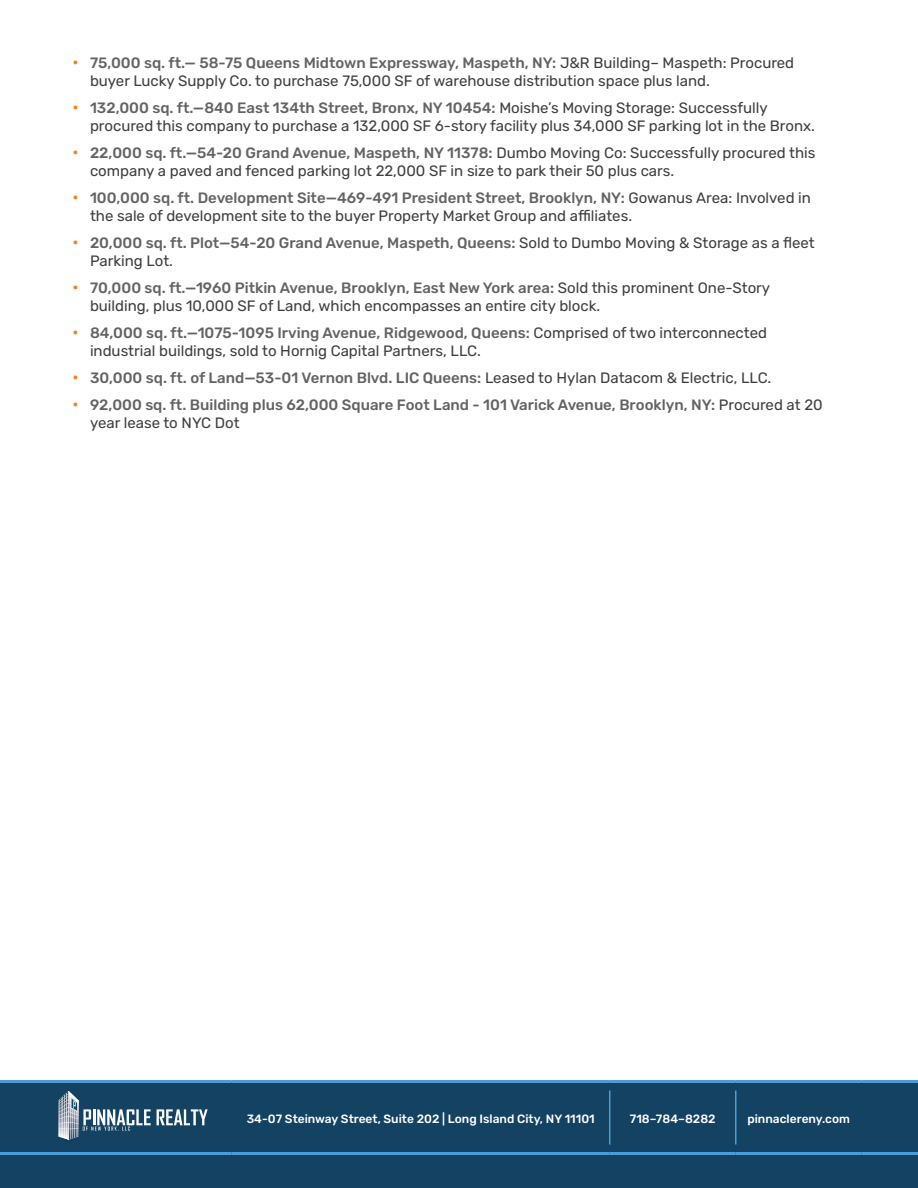
<style>
.page{position:relative;width:918px;height:1188px;background:#fff}
.page>*{position:absolute;margin:0;border:0;box-sizing:border-box;transform-origin:0 0}
.t1{font:15px/18px "Rubik";color:#3e3e3f}
.t2{font:500 15px/18px "Rubik";color:#636366}
.t3{font:500 12px "Rubik";color:#fff}
.s1{font-size:18px;color:#f58220}
.s2{font-weight:500;color:#636366}
.s3{font-weight:400;font-size:18px;color:#f58220}
.s4{font-weight:400;color:#3e3e3f}
</style>
<div class="page">
<div style="left:0;top:1083px;width:918px;height:105px;background:#134262"></div>
<hr style="left:0;top:1080px;width:232px;height:3px;background:#4c9dd6">
<hr style="left:232px;top:1080px;width:378px;height:3px;background:#4c9dd6">
<hr style="left:610px;top:1080px;width:126px;height:3px;background:#4c9dd6">
<hr style="left:736px;top:1080px;width:126px;height:3px;background:#4c9dd6">
<hr style="left:862px;top:1080px;width:56px;height:3px;background:#4c9dd6">
<hr style="left:609px;top:1090px;width:1px;height:54px;background:#4c9dd6">
<hr style="left:735px;top:1090px;width:1px;height:54px;background:#4c9dd6">
<hr style="left:0;top:1152px;width:232px;height:3px;background:#4c9dd6">
<hr style="left:232px;top:1152px;width:378px;height:3px;background:#4c9dd6">
<hr style="left:610px;top:1152px;width:126px;height:3px;background:#4c9dd6">
<hr style="left:736px;top:1152px;width:126px;height:3px;background:#4c9dd6">
<hr style="left:862px;top:1152px;width:56px;height:3px;background:#4c9dd6">
<svg style="left:157px;top:1109px;width:51px;height:16px"></svg>
<svg style="left:58px;top:1091px;width:93px;height:53px;background:#4a6d85"></svg>
<p class="t1" style="left:90px;top:54px;width:706px;text-indent:-18px"><span class="s1">•</span> <span class="s2">75,000 sq. ft.— 58-75 Queens Midtown Expressway, Maspeth, NY:</span> J&amp;R Building– Maspeth: Procured buyer Lucky Supply Co. to purchase 75,000 SF of warehouse distribution space plus land.</p>
<p class="t1" style="left:90px;top:99px;width:727px;text-indent:-18px"><span class="s1">•</span> <span class="s2">132,000 sq. ft.—840 East 134th Street, Bronx, NY 10454:</span> Moishe’s Moving Storage: Successfully procured this company to purchase a 132,000 SF 6-story facility plus 34,000 SF parking lot in the Bronx.</p>
<p class="t1" style="left:90px;top:144px;width:727px;text-indent:-18px"><span class="s1">•</span> <span class="s2">22,000 sq. ft.—54-20 Grand Avenue, Maspeth, NY 11378:</span> Dumbo Moving Co: Successfully procured this company a paved and fenced parking lot 22,000 SF in size to park their 50 plus cars.</p>
<p class="t1" style="left:90px;top:189px;width:723px;text-indent:-18px"><span class="s1">•</span> <span class="s2">100,000 sq. ft. Development Site—469-491 President Street, Brooklyn, NY:</span> Gowanus Area: Involved in the sale of development site to the buyer Property Market Group and affiliates.</p>
<p class="t2" style="left:90px;top:234px;width:726px;text-indent:-18px"><span class="s3">•</span> 20,000 sq. ft. Plot—54-20 Grand Avenue, Maspeth, Queens: <span class="s4">Sold to Dumbo Moving &amp; Storage as a fleet<br>Parking Lot.</span></p>
<p class="t1" style="left:90px;top:279px;width:682px;text-indent:-18px"><span class="s1">•</span> <span class="s2">70,000 sq. ft.—1960 Pitkin Avenue, Brooklyn, East New York area:</span> Sold this prominent One-Story building, plus 10,000 SF of Land, which encompasses an entire city block.</p>
<p class="t1" style="left:90px;top:324px;width:679px;text-indent:-18px"><span class="s1">•</span> <span class="s2">84,000 sq. ft.—1075-1095 Irving Avenue, Ridgewood, Queens:</span> Comprised of two interconnected industrial buildings, sold to Hornig Capital Partners, LLC.</p>
<p class="t2" style="left:72px;top:369px;width:701px"><span class="s3">•</span> 30,000 sq. ft. of Land—53-01 Vernon Blvd. LIC Queens: <span class="s4">Leased to Hylan Datacom &amp; Electric, LLC.</span></p>
<p class="t2" style="left:90px;top:396px;width:734px;text-indent:-18px"><span class="s3">•</span> 92,000 sq. ft. Building plus 62,000 Square Foot Land - 101 Varick Avenue, Brooklyn, NY: <span class="s4">Procured at 20 year lease to NYC Dot</span></p>
<p class="t3" style="left:247px;top:1112px;width:350px">34-07 Steinway Street, Suite 202 | Long Island City, NY 11101</p>
<p class="t3" style="left:630px;top:1112px;width:87px">718–784–8282</p>
<p class="t3" style="left:747px;top:1112px;width:104px">pinnaclereny.com</p>
</div>
